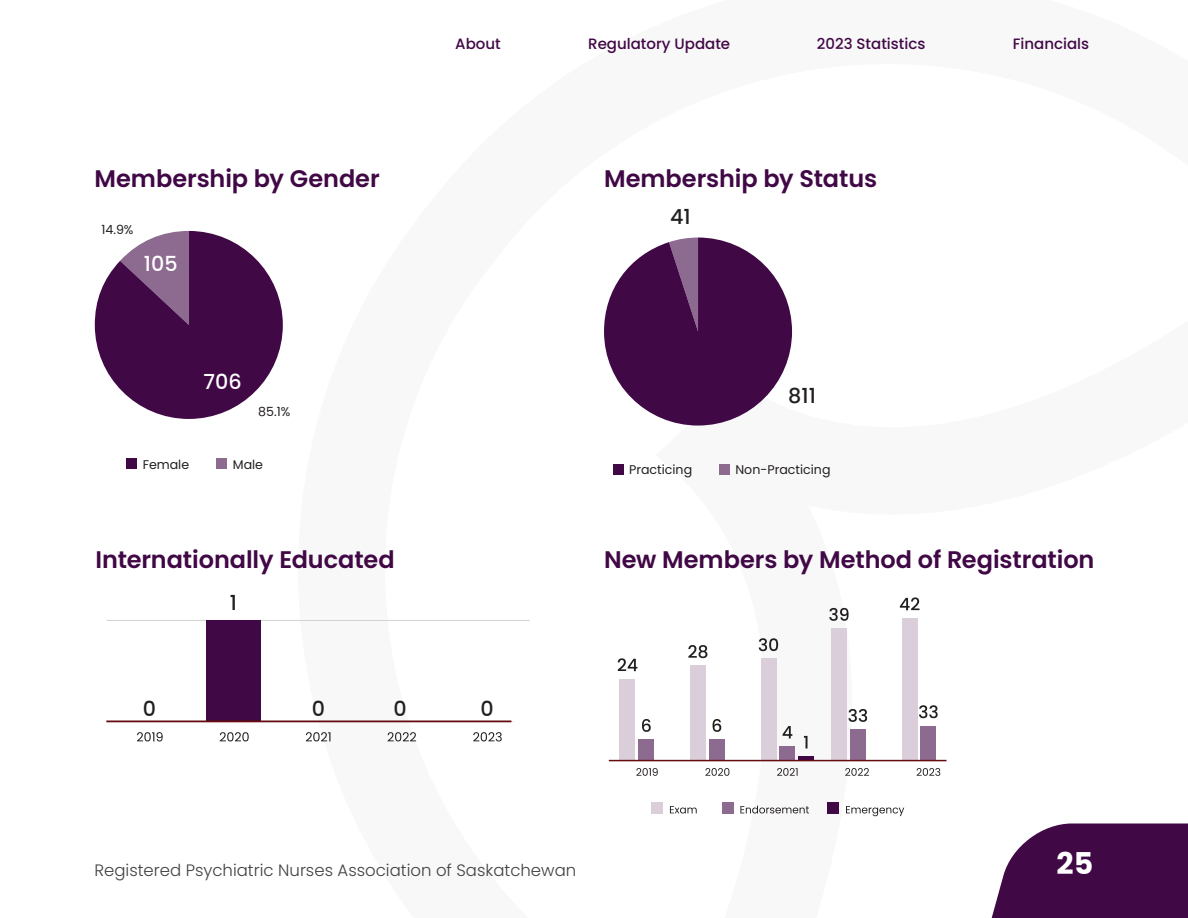
<style>
.page{position:relative;width:1188px;height:918px;background:#fff}
.page>*{position:absolute;margin:0;border:0;box-sizing:border-box;transform-origin:0 0}
.t1{font:700 30px "Poppins";color:#fff}
.t2{font:600 24px "Poppins";letter-spacing:-.005em;color:#410846}
.t3{font:500 20.7px "Poppins";color:#221f1f}
.t4{font:500 20.7px "Poppins";color:#fff}
.t5{font:300 16.5px "Poppins";color:#414042}
.t6{font:500 15px "Poppins";color:#410846}
.t7{font:12.6px "Poppins";color:#231f20}
</style>
<div class="page">
<div style="left:126px;top:458px;width:11px;height:11px;background:#410846"></div>
<div style="left:217px;top:458px;width:10px;height:11px;background:#8d6b90"></div>
<svg style="left:95px;top:231px;width:188px;height:188px"></svg>
<hr style="left:107px;top:620px;width:423px;height:1px;background:#d1d2d3">
<div style="left:207px;top:620px;width:54px;height:102px;background:#410846"></div>
<svg style="left:137px;top:732px;width:26px;height:9px"></svg>
<svg style="left:220px;top:732px;width:29px;height:9px"></svg>
<svg style="left:306px;top:732px;width:24px;height:9px"></svg>
<svg style="left:388px;top:732px;width:28px;height:9px"></svg>
<svg style="left:473px;top:732px;width:29px;height:10px"></svg>
<hr style="left:106px;top:721px;width:405px;height:1px;background:#640c0f">
<div style="left:613px;top:464px;width:11px;height:11px;background:#410846"></div>
<div style="left:719px;top:464px;width:11px;height:11px;background:#8d6b90"></div>
<svg style="left:604px;top:238px;width:188px;height:188px"></svg>
<svg style="left:636px;top:768px;width:22px;height:8px"></svg>
<svg style="left:705px;top:768px;width:24px;height:8px"></svg>
<svg style="left:777px;top:768px;width:21px;height:8px"></svg>
<svg style="left:845px;top:768px;width:24px;height:8px"></svg>
<svg style="left:917px;top:768px;width:23px;height:8px"></svg>
<svg style="left:740px;top:806px;width:69px;height:8px"></svg>
<svg style="left:846px;top:806px;width:58px;height:10px"></svg>
<svg style="left:670px;top:806px;width:27px;height:8px"></svg>
<div style="left:651px;top:802px;width:12px;height:12px;background:#d9ceda"></div>
<div style="left:722px;top:802px;width:12px;height:12px;background:#8d6b90"></div>
<div style="left:827px;top:802px;width:12px;height:12px;background:#410846"></div>
<hr style="left:799px;top:756px;width:15px;height:4px;background:#410846">
<div style="left:639px;top:740px;width:15px;height:20px;background:#8d6b90"></div>
<div style="left:709px;top:740px;width:15px;height:20px;background:#8d6b90"></div>
<div style="left:780px;top:746px;width:15px;height:14px;background:#8d6b90"></div>
<div style="left:850px;top:730px;width:15px;height:30px;background:#8d6b90"></div>
<div style="left:921px;top:726px;width:15px;height:34px;background:#8d6b90"></div>
<div style="left:620px;top:679px;width:15px;height:81px;background:#d9ceda"></div>
<div style="left:690px;top:665px;width:16px;height:95px;background:#d9ceda"></div>
<div style="left:761px;top:659px;width:15px;height:101px;background:#d9ceda"></div>
<div style="left:832px;top:628px;width:15px;height:132px;background:#d9ceda"></div>
<div style="left:902px;top:618px;width:15px;height:142px;background:#d9ceda"></div>
<svg style="left:618px;top:658px;width:19px;height:13px"></svg>
<svg style="left:642px;top:719px;width:9px;height:13px"></svg>
<svg style="left:688px;top:645px;width:19px;height:13px"></svg>
<svg style="left:713px;top:719px;width:8px;height:13px"></svg>
<svg style="left:759px;top:638px;width:19px;height:13px"></svg>
<svg style="left:783px;top:726px;width:9px;height:12px"></svg>
<svg style="left:804px;top:736px;width:4px;height:12px"></svg>
<svg style="left:829px;top:608px;width:20px;height:13px"></svg>
<svg style="left:848px;top:709px;width:19px;height:13px"></svg>
<svg style="left:900px;top:597px;width:19px;height:13px"></svg>
<svg style="left:919px;top:705px;width:19px;height:13px"></svg>
<hr style="left:609px;top:760px;width:337px;height:1px;background:#640c0f">
<svg style="left:991px;top:824px;width:197px;height:94px"></svg>
<p class="t2" style="left:94px;top:165px;width:287px">Membership by Gender</p>
<p class="t7" style="left:101px;top:223px;width:34px">14.9%</p>
<p class="t4" style="left:144px;top:252px;width:35px">105</p>
<p class="t4" style="left:204px;top:370px;width:40px">706</p>
<p class="t7" style="left:258px;top:404px;width:34px">85.1%</p>
<p class="t7" style="left:143px;top:457px;width:48px">Female</p>
<p class="t7" style="left:233px;top:457px;width:32px">Male</p>
<p class="t2" style="left:95px;top:545px;width:301px">Internationally Educated</p>
<p class="t3" style="left:230px;top:591px;width:9px">1</p>
<p class="t6" style="left:455px;top:35px;width:47px">About</p>
<p class="t6" style="left:588px;top:35px;width:144px">Regulatory Update</p>
<p class="t6" style="left:817px;top:35px;width:110px">2023 Statistics</p>
<p class="t6" style="left:1013px;top:35px;width:78px">Financials</p>
<p class="t2" style="left:604px;top:165px;width:275px">Membership by Status</p>
<p class="t3" style="left:670px;top:205px;width:22px">41</p>
<p class="t3" style="left:788px;top:384px;width:29px">811</p>
<p class="t7" style="left:629px;top:463px;width:65px">Practicing</p>
<p class="t7" style="left:735px;top:463px;width:97px">Non-Practicing</p>
<p class="t2" style="left:604px;top:545px;width:492px">New Members by Method of Registration</p>
<p class="t3" style="left:143px;top:697px;width:15px">0</p>
<p class="t3" style="left:312px;top:697px;width:15px">0</p>
<p class="t3" style="left:394px;top:697px;width:15px">0</p>
<p class="t3" style="left:480px;top:697px;width:15px">0</p>
<p class="t5" style="left:94px;top:861px;width:483px">Registered Psychiatric Nurses Association of Saskatchewan</p>
<p class="t1" style="left:1057px;top:846px;width:38px">25</p>
</div>
